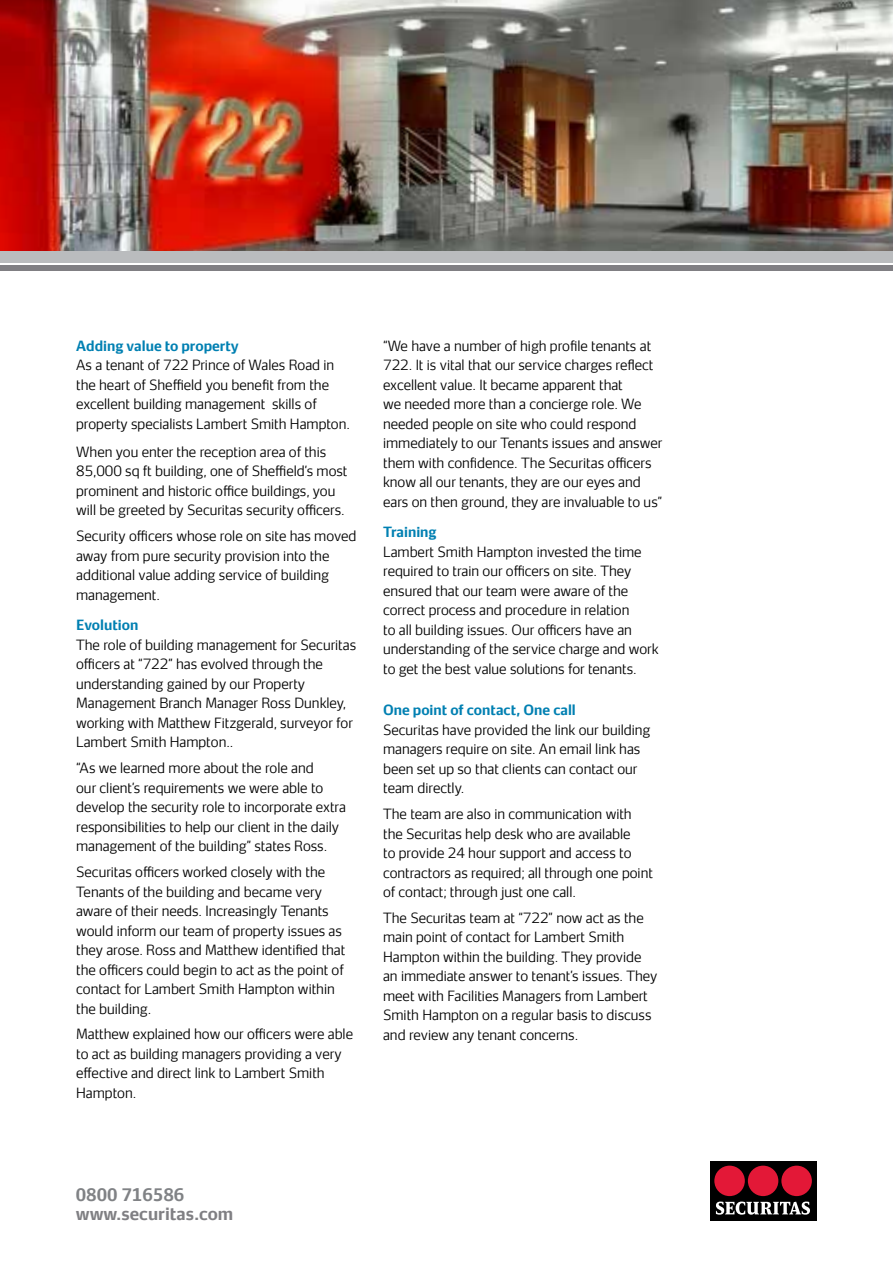
<style>
.page{position:relative;width:893px;height:1263px;background:#fff}
.page>*{position:absolute;margin:0;border:0;box-sizing:border-box;transform-origin:0 0}
.t1{font:700 16.5px "Securitas Sans TT";color:#807f83}
.t2{font:700 16.5px "Securitas Sans TT";color:#808285}
.t3{font:300 13.5px/19.5px "Securitas Sans TT";color:#000}
.t4{font:700 13.5px "Securitas Sans TT";color:#0080b2}
</style>
<div class="page">
<div style="left:710px;top:1161px;width:106px;height:59px;background:#000"></div>
<div style="left:714px;top:1165px;width:31px;height:31px;background:#e31837;border-radius:50%"></div>
<div style="left:781px;top:1165px;width:31px;height:31px;background:#e31837;border-radius:50%"></div>
<div style="left:748px;top:1165px;width:30px;height:31px;background:#e31837;border-radius:50%"></div>
<svg style="left:716px;top:1201px;width:94px;height:14px"></svg>
<img style="left:0;top:0;width:893px;height:251px">
<div style="left:0;top:251px;width:893px;height:12px;background:#babcbe"></div>
<div style="left:0;top:265px;width:893px;height:6px;background:#807f83"></div>
<p class="t4" style="left:76px;top:334px;width:164px">Adding value to property</p>
<p class="t3" style="left:76px;top:354px;width:275px">As a tenant of 722 Prince of Wales Road in the heart of Sheffield you benefit from the excellent building management skills of property specialists Lambert Smith Hampton.</p>
<p class="t3" style="left:76px;top:440px;width:273px">When you enter the reception area of this 85,000 sq ft building, one of Sheffield’s most prominent and historic office buildings, you will be greeted by Securitas security officers.</p>
<p class="t3" style="left:76px;top:525px;width:282px">Security officers whose role on site has moved away from pure security provision into the additional value adding service of building management.</p>
<p class="t4" style="left:76px;top:613px;width:64px">Evolution</p>
<p class="t3" style="left:76px;top:633px;width:281px">The role of building management for Securitas officers at “722” has evolved through the understanding gained by our Property Management Branch Manager Ross Dunkley, working with Matthew Fitzgerald, surveyor for Lambert Smith Hampton..</p>
<p class="t3" style="left:76px;top:757px;width:271px">“As we learned more about the role and<br>our client’s requirements we were able to develop the security role to incorporate extra responsibilities to help our client in the daily management of the building” states Ross.</p>
<p class="t3" style="left:76px;top:861px;width:271px">Securitas officers worked closely with the Tenants of the building and became very aware of their needs. Increasingly Tenants would inform our team of property issues as they arose. Ross and Matthew identified that the officers could begin to act as the point of contact for Lambert Smith Hampton within the building.</p>
<p class="t3" style="left:76px;top:1023px;width:278px">Matthew explained how our officers were able to act as building managers providing a very effective and direct link to Lambert Smith Hampton.</p>
<p class="t3" style="left:383px;top:334px;width:281px">“We have a number of high profile tenants at 722. It is vital that our service charges reflect excellent value. It became apparent that<br>we needed more than a concierge role. We needed people on site who could respond immediately to our Tenants issues and answer them with confidence. The Securitas officers know all our tenants, they are our eyes and ears on then ground, they are invaluable to us”</p>
<p class="t4" style="left:383px;top:520px;width:55px">Training</p>
<p class="t3" style="left:383px;top:540px;width:277px">Lambert Smith Hampton invested the time required to train our officers on site. They ensured that our team were aware of the correct process and procedure in relation<br>to all building issues. Our officers have an understanding of the service charge and work to get the best value solutions for tenants.</p>
<p class="t4" style="left:383px;top:698px;width:194px">One point of contact, One call</p>
<p class="t3" style="left:383px;top:718px;width:269px">Securitas have provided the link our building managers require on site. An email link has been set up so that clients can contact our team directly.</p>
<p class="t3" style="left:383px;top:803px;width:271px">The team are also in communication with the Securitas help desk who are available<br>to provide 24 hour support and access to contractors as required; all through one point of contact; through just one call.</p>
<p class="t3" style="left:383px;top:906px;width:276px">The Securitas team at “722” now act as the main point of contact for Lambert Smith Hampton within the building. They provide an immediate answer to tenant’s issues. They meet with Facilities Managers from Lambert Smith Hampton on a regular basis to discuss and review any tenant concerns.</p>
<p class="t2" style="left:76px;top:1180px;width:110px">0800 716586</p>
<p class="t1" style="left:76px;top:1199px;width:159px">www.securitas.com</p>
</div>
